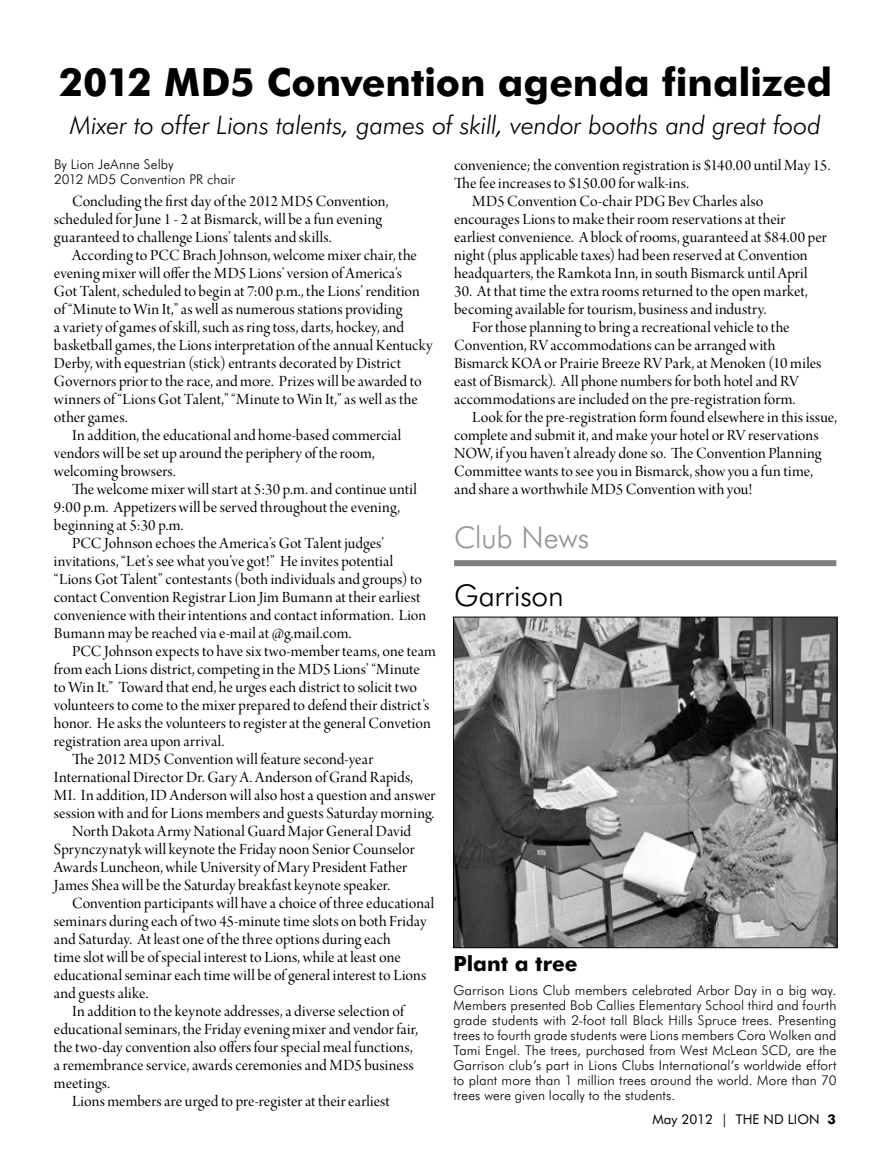
<style>
.page{position:relative;width:891px;height:1161px;background:#fff}
.page>*{position:absolute;margin:0;border:0;box-sizing:border-box;transform-origin:0 0}
.t1{font:700 39px "Futura BT";letter-spacing:-.005em;color:#000}
.t2{font:300 30px "Futura BT";letter-spacing:-.005em;color:#000}
.t3{font:300 30px "Futura BT";letter-spacing:-.015em;color:#969696}
.t4{font:italic 300 25.5px "Futura BT";letter-spacing:-.015em;color:#000}
.t5{font:700 21px "Futura BT";color:#000}
.t6{font:16.5px/18px "Arno Pro Display";color:#000}
.t7{font:16.5px "Arno Pro Display";letter-spacing:.02em;color:#000}
.t8{font:300 13.5px/15px "Futura BT";letter-spacing:.005em;color:#000}
.t9{font:13.5px "Futura BT";color:#000}
.s1{font-weight:700}
</style>
<div class="page">
<img style="left:455px;top:619px;width:380px;height:327px">
<div style="left:453px;top:617px;width:384px;height:331px;border:1px solid #000"></div>
<div style="left:454px;top:560px;width:382px;height:6px;background:#808080"></div>
<h1 class="t1" style="left:59px;top:66px;width:775px">2012 MD5 Convention agenda finalized</h1>
<h3 class="t4" style="left:70px;top:114px;width:753px">Mixer to offer Lions talents, games of skill, vendor booths and great food</h3>
<p class="t6" style="left:454px;top:157px;width:378px">convenience; the convention registration is $140.00 until May 15.</p>
<p class="t6" style="left:454px;top:175px;width:236px">The fee increases to $150.00 for walk-ins.</p>
<p class="t6" style="left:472px;top:193px;width:293px">MD5 Convention Co-chair PDG Bev Charles also</p>
<p class="t6" style="left:454px;top:211px;width:333px">encourages Lions to make their room reservations at their</p>
<p class="t6" style="left:454px;top:229px;width:374px">earliest convenience. A block of rooms, guaranteed at $84.00 per</p>
<p class="t6" style="left:454px;top:247px;width:355px">night (plus applicable taxes) had been reserved at Convention</p>
<p class="t6" style="left:454px;top:265px;width:355px">headquarters, the Ramkota Inn, in south Bismarck until April</p>
<p class="t6" style="left:454px;top:283px;width:355px">30. At that time the extra rooms returned to the open market, becoming available for tourism, business and industry.</p>
<p class="t6" style="left:454px;top:319px;width:369px;text-indent:18px">For those planning to bring a recreational vehicle to the Convention, RV accommodations can be arranged with Bismarck KOA or Prairie Breeze RV Park, at Menoken (10 miles east of Bismarck). All phone numbers for both hotel and RV accommodations are included on the pre-registration form.</p>
<p class="t6" style="left:454px;top:409px;width:384px;text-indent:18px">Look for the pre-registration form found elsewhere in this issue, complete and submit it, and make your hotel or RV reservations NOW, if you haven’t already done so. The Convention Planning Committee wants to see you in Bismarck, show you a fun time, and share a worthwhile MD5 Convention with you!</p>
<p class="t8" style="left:54px;top:157px;width:183px">By Lion JeAnne Selby<br>2012 MD5 Convention PR chair</p>
<p class="t6" style="left:54px;top:194px;width:336px;text-indent:18px">Concluding the first day of the 2012 MD5 Convention, scheduled for June 1 - 2 at Bismarck, will be a fun evening guaranteed to challenge Lions’ talents and skills.</p>
<p class="t6" style="left:72px;top:248px;width:346px">According to PCC Brach Johnson, welcome mixer chair, the</p>
<p class="t6" style="left:54px;top:266px;width:350px">evening mixer will offer the MD5 Lions’ version of America’s</p>
<p class="t6" style="left:54px;top:284px;width:367px">Got Talent, scheduled to begin at 7:00 p.m., the Lions’ rendition</p>
<p class="t6" style="left:54px;top:302px;width:350px">of “Minute to Win It,” as well as numerous stations providing</p>
<p class="t6" style="left:54px;top:320px;width:352px">a variety of games of skill, such as ring toss, darts, hockey, and</p>
<p class="t6" style="left:54px;top:338px;width:380px">basketball games, the Lions interpretation of the annual Kentucky</p>
<p class="t6" style="left:54px;top:356px;width:349px">Derby, with equestrian (stick) entrants decorated by District</p>
<p class="t6" style="left:54px;top:374px;width:369px">Governors prior to the race, and more. Prizes will be awarded to</p>
<p class="t6" style="left:54px;top:392px;width:365px">winners of “Lions Got Talent,” “Minute to Win It,” as well as the</p>
<p class="t6" style="left:54px;top:410px;width:75px">other games.</p>
<p class="t6" style="left:72px;top:428px;width:331px">In addition, the educational and home-based commercial</p>
<p class="t6" style="left:54px;top:446px;width:322px">vendors will be set up around the periphery of the room,</p>
<p class="t6" style="left:54px;top:464px;width:123px">welcoming browsers.</p>
<p class="t6" style="left:72px;top:482px;width:346px">The welcome mixer will start at 5:30 p.m. and continue until</p>
<p class="t6" style="left:54px;top:500px;width:348px">9:00 p.m. Appetizers will be served throughout the evening,</p>
<p class="t7" style="left:54px;top:519px;width:131px">beginning at 5:30 p.m.</p>
<p class="t6" style="left:72px;top:536px;width:314px">PCC Johnson echoes the America’s Got Talent judges’</p>
<p class="t6" style="left:54px;top:554px;width:341px">invitations, “Let’s see what you’ve got!” He invites potential</p>
<p class="t6" style="left:54px;top:572px;width:370px">“Lions Got Talent” contestants (both individuals and groups) to</p>
<p class="t6" style="left:54px;top:590px;width:368px">contact Convention Registrar Lion Jim Bumann at their earliest</p>
<p class="t6" style="left:54px;top:608px;width:374px">convenience with their intentions and contact information. Lion</p>
<p class="t6" style="left:54px;top:626px;width:299px">Bumann may be reached via e-mail at @g.mail.com.</p>
<p class="t6" style="left:72px;top:644px;width:366px">PCC Johnson expects to have six two-member teams, one team</p>
<p class="t6" style="left:54px;top:662px;width:367px">from each Lions district, competing in the MD5 Lions’ “Minute</p>
<p class="t6" style="left:54px;top:680px;width:365px">to Win It.” Toward that end, he urges each district to solicit two</p>
<p class="t6" style="left:54px;top:698px;width:377px">volunteers to come to the mixer prepared to defend their district’s</p>
<p class="t6" style="left:54px;top:716px;width:378px">honor. He asks the volunteers to register at the general Convetion</p>
<p class="t6" style="left:54px;top:734px;width:172px">registration area upon arrival.</p>
<p class="t6" style="left:72px;top:752px;width:303px">The 2012 MD5 Convention will feature second-year</p>
<p class="t6" style="left:54px;top:770px;width:361px">International Director Dr. Gary A. Anderson of Grand Rapids,</p>
<p class="t6" style="left:54px;top:788px;width:383px">MI. In addition, ID Anderson will also host a question and answer</p>
<p class="t6" style="left:54px;top:806px;width:382px">session with and for Lions members and guests Saturday morning.</p>
<p class="t6" style="left:72px;top:824px;width:341px">North Dakota Army National Guard Major General David</p>
<p class="t6" style="left:54px;top:842px;width:362px">Sprynczynatyk will keynote the Friday noon Senior Counselor</p>
<p class="t6" style="left:54px;top:860px;width:355px">Awards Luncheon, while University of Mary President Father</p>
<p class="t6" style="left:54px;top:878px;width:338px">James Shea will be the Saturday breakfast keynote speaker.</p>
<p class="t6" style="left:72px;top:896px;width:364px">Convention participants will have a choice of three educational</p>
<p class="t6" style="left:54px;top:914px;width:374px">seminars during each of two 45-minute time slots on both Friday</p>
<p class="t6" style="left:54px;top:932px;width:338px">and Saturday. At least one of the three options during each</p>
<p class="t6" style="left:54px;top:950px;width:348px">time slot will be of special interest to Lions, while at least one</p>
<p class="t6" style="left:54px;top:968px;width:374px">educational seminar each time will be of general interest to Lions</p>
<p class="t6" style="left:54px;top:986px;width:96px">and guests alike.</p>
<p class="t6" style="left:72px;top:1004px;width:333px">In addition to the keynote addresses, a diverse selection of</p>
<p class="t6" style="left:54px;top:1022px;width:366px">educational seminars, the Friday evening mixer and vendor fair,</p>
<p class="t6" style="left:54px;top:1040px;width:360px">the two-day convention also offers four special meal functions,</p>
<p class="t6" style="left:54px;top:1058px;width:361px">a remembrance service, awards ceremonies and MD5 business</p>
<p class="t6" style="left:54px;top:1076px;width:58px">meetings.</p>
<p class="t6" style="left:72px;top:1094px;width:319px">Lions members are urged to pre-register at their earliest</p>
<h2 class="t3" style="left:454px;top:525px;width:137px">Club News</h2>
<h2 class="t2" style="left:454px;top:582px;width:111px">Garrison</h2>
<p class="t5" style="left:454px;top:955px;width:126px">Plant a tree</p>
<p class="t8" style="left:454px;top:984px;width:384px;text-align:justify">Garrison Lions Club members celebrated Arbor Day in a big way.<br>Members presented Bob Callies Elementary School third and fourth grade students with 2-foot tall Black Hills Spruce trees. Presenting trees to fourth grade students were Lions members Cora Wolken and Tami Engel. The trees, purchased from West McLean SCD, are the Garrison club’s part in Lions Clubs International’s worldwide effort to plant more than 1 million trees around the world. More than 70 trees were given locally to the students.</p>
<p class="t9" style="left:652px;top:1114px;width:185px">May 2012 | THE ND LION <span class="s1">3</span></p>
</div>
